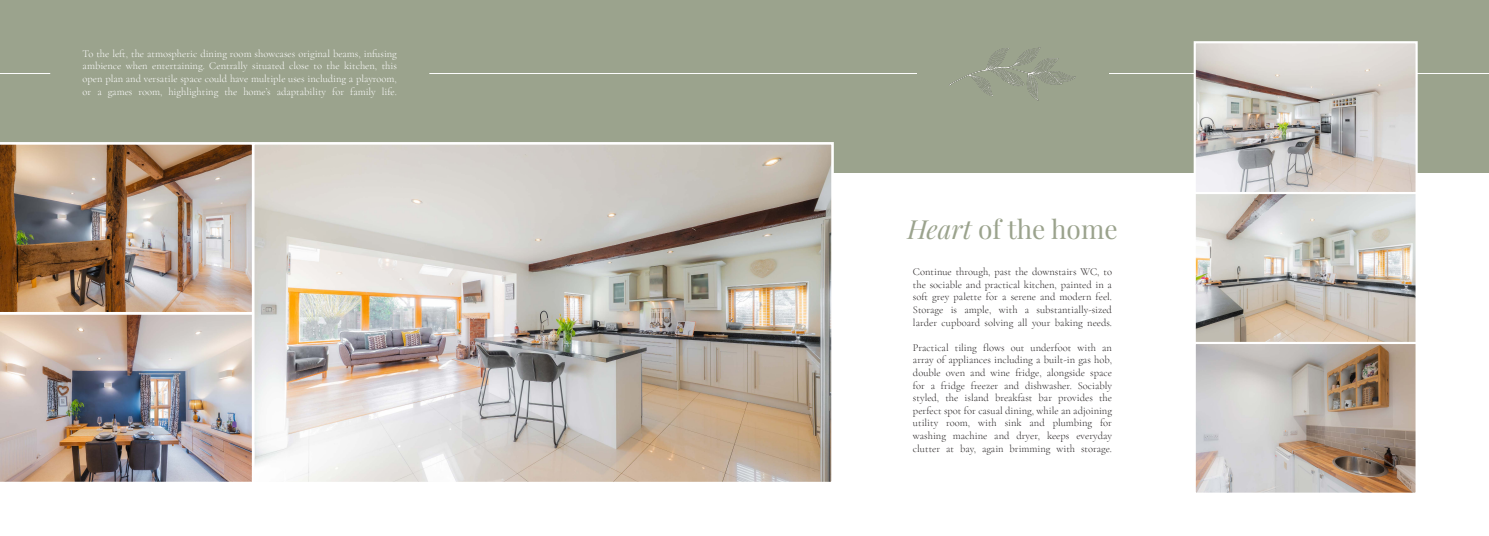
<style>
.page{position:relative;width:1489px;height:536px;background:#fff}
.page>*{position:absolute;margin:0;border:0;box-sizing:border-box;transform-origin:0 0}
.t1{font:26.25px "Playfair Display";color:#9ba38d}
.t2{font:300 10.5px/12.6px "Cormorant Garamond";color:#231f20;text-align:justify}
.t3{font:300 10.5px/12.6px "Cormorant Garamond";color:#fff;text-align:justify}
.s1{font-style:italic}
</style>
<div class="page">
<div style="left:0;top:0;width:1488px;height:172px;background:#9ba38d"></div>
<img style="left:256px;top:146px;width:573px;height:334px">
<img style="left:0;top:314px;width:252px;height:168px">
<img style="left:0;top:142px;width:252px;height:170px">
<div style="left:252px;top:142px;width:581px;height:342px;border:3px solid #fff"></div>
<img style="left:1196px;top:44px;width:218px;height:448px">
<div style="left:1193px;top:192px;width:224px;height:152px;border:2px solid #fff"></div>
<hr style="left:429px;top:73px;width:1059px;height:1px;background:#fff">
<hr style="left:0;top:73px;width:50px;height:1px;background:#fff">
<div style="left:1193px;top:342px;width:224px;height:153px;border:2px solid #fff"></div>
<div style="left:1193px;top:41px;width:224px;height:153px;border:2px solid #fff"></div>
<div style="left:916px;top:53px;width:191px;height:42px;background:#9ba38d"></div>
<img style="left:949px;top:47px;width:127px;height:54px">
<p class="t3" style="left:83px;top:47px;width:316px">To the left, the atmospheric dining room showcases original beams, infusing ambience when entertaining. Centrally situated close to the kitchen, this open plan and versatile space could have multiple uses including a playroom, or a games room, highlighting the home’s adaptability for family life.</p>
<p class="t1" style="left:907px;top:209px;width:212px"><span class="s1">Heart</span> of the home</p>
<p class="t2" style="left:912px;top:265px;width:200px">Continue through, past the downstairs WC, to the sociable and practical kitchen, painted in a soft grey palette for a serene and modern feel.<br>Storage is ample, with a substantially-sized larder cupboard solving all your baking needs.</p>
<p class="t2" style="left:912px;top:341px;width:200px">Practical tiling flows out underfoot with an array of appliances including a built-in gas hob, double oven and wine fridge, alongside space for a fridge freezer and dishwasher. Sociably styled, the island breakfast bar provides the perfect spot for casual dining, while an adjoining utility room, with sink and plumbing for washing machine and dryer, keeps everyday clutter at bay, again brimming with storage.</p>
</div>
